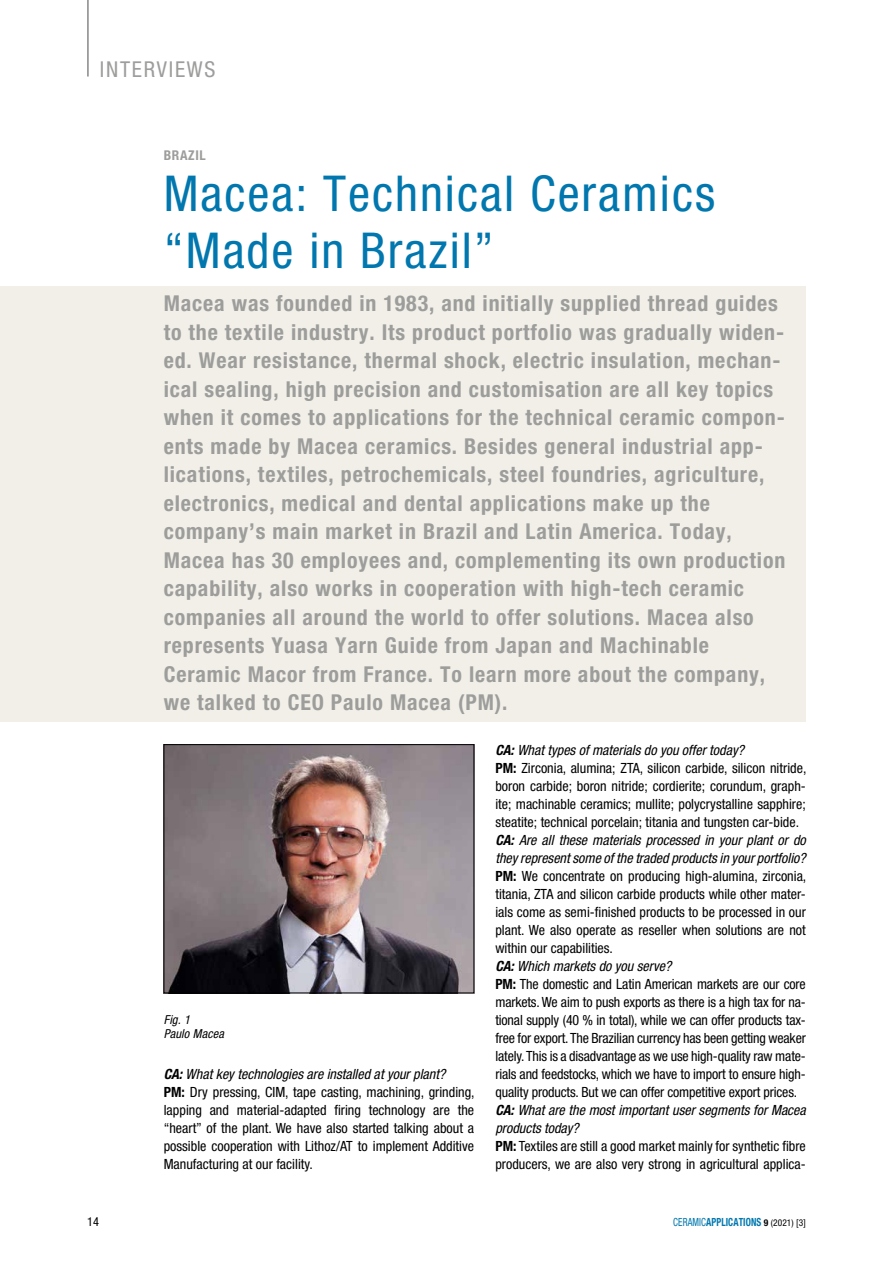
<style>
.page{position:relative;width:893px;height:1263px;background:#fff}
.page>*{position:absolute;margin:0;border:0;box-sizing:border-box;transform-origin:0 0}
.t1{font:condensed 49.5px/57px "Helvetica Neue";letter-spacing:.04em;color:#0077ae}
.t2{font:700 condensed 21.9px/28.5px "Helvetica Neue";letter-spacing:.04em;color:#9d9d9c}
.t3{font:condensed 21.9px "Helvetica Neue";letter-spacing:.08em;color:#9d9d9c}
.t4{font:condensed 14.1px/18px "Helvetica Neue";color:#000}
.t5{font:700 condensed 13.5px "Helvetica Neue";letter-spacing:.05em;color:#9d9d9c}
.t6{font:italic condensed 12.3px/13.5px "Helvetica Neue";letter-spacing:.01em;color:#000}
.t7{font:condensed 12.3px "Helvetica Neue";color:#000}
.t8{font:700 condensed 11.25px "Helvetica Neue";letter-spacing:.01em;color:#0077ae;scale:.83 1}
.s1{font-weight:700;font-style:italic}
.s2{font-style:italic}
.s3{font-weight:700}
.s4{font-weight:400}
.s5{font-size:9.3px;color:#000}
.s6{font-weight:400;font-size:9.3px;color:#000}
</style>
<div class="page">
<hr style="left:87px;top:0;width:2px;height:77px;background:#878787">
<div style="left:0;top:286px;width:806px;height:436px;background:#f1efe7"></div>
<img style="left:166px;top:746px;width:306px;height:245px">
<div style="left:164px;top:744px;width:310px;height:249px;border:1px solid #000"></div>
<h2 class="t3" style="left:100px;top:56px;width:117px">INTERVIEWS</h2>
<p class="t5" style="left:164px;top:147px;width:44px">BRAZIL</p>
<h1 class="t1" style="left:164px;top:165px;width:553px">Macea: Technical Ceramics “Made in Brazil”</h1>
<p class="t2" style="left:164px;top:289px;width:623px">Macea was founded in 1983, and initially supplied thread guides to the textile industry. Its product portfolio was gradually widen&shy;ed. Wear resistance, thermal shock, electric insulation, mechan&shy;ical sealing, high precision and customisation are all key topics when it comes to applications for the technical ceramic compon&shy;ents made by Macea ceramics. Besides general industrial app&shy;lications, textiles, petrochemicals, steel foundries, agriculture, electronics, medical and dental applications make up the company’s main market in Brazil and Latin America. Today, Macea has 30 employees and, complementing its own production capability, also works in cooperation with high-tech ceramic companies all around the world to offer solutions. Macea also represents Yuasa Yarn Guide from Japan and Machinable Ceramic Macor from France. To learn more about the company, we talked to CEO Paulo Macea (PM).</p>
<p class="t6" style="left:164px;top:1013px;width:62px">Fig. 1<br>Paulo Macea</p>
<p class="t4" style="left:164px;top:1064px;width:312px"><span class="s1">CA:</span> <span class="s2">What key technologies are installed at your plant?<br></span><span class="s3">PM:</span> Dry pressing, CIM, tape casting, machining, grinding, lapping and material-adapted firing technology are the “heart” of the plant. We have also started talking about a possible cooperation with Lithoz/AT to implement Additive Manufacturing at our facility.</p>
<p class="t4" style="left:495px;top:740px;width:312px"><span class="s1">CA:</span> <span class="s2">What types of materials do you offer today?<br></span><span class="s3">PM:</span> Zirconia, alumina; ZTA, silicon carbide, silicon nitride, boron carbide; boron nitride; cordierite; corundum, graph&shy;ite; machinable ceramics; mullite; polycrystalline sapphire; steatite; technical porcelain; titania and tungsten car-bide.<br><span class="s1">CA:</span> <span class="s2">Are all these materials processed in your plant or do they represent some of the traded products in your portfolio?<br></span><span class="s3">PM:</span> We concentrate on producing high-alumina, zirconia, titania, ZTA and silicon carbide products while other mater&shy;ials come as semi-finished products to be processed in our plant. We also operate as reseller when solutions are not within our capabilities.<br><span class="s1">CA:</span> <span class="s2">Which markets do you serve?<br></span><span class="s3">PM:</span> The domestic and Latin American markets are our core markets. We aim to push exports as there is a high tax for na&shy;tional supply (40 % in total), while we can offer products tax&shy;free for export. The Brazilian currency has been getting weaker lately. This is a disadvantage as we use high-quality raw mate&shy;rials and feedstocks, which we have to import to ensure high&shy;quality products. But we can offer competitive export prices.<br><span class="s1">CA:</span> <span class="s2">What are the most important user segments for Macea products today?<br></span><span class="s3">PM:</span> Textiles are still a good market mainly for synthetic fibre producers, we are also very strong in agricultural applica-</p>
<p class="t7" style="left:87px;top:1214px;width:14px">14</p>
<p class="t8" style="left:673px;top:1215px;width:161px"><span class="s4">CERAMIC</span>APPLICATIONS <span class="s5">9</span> <span class="s6">(2021) [3]</span></p>
</div>
